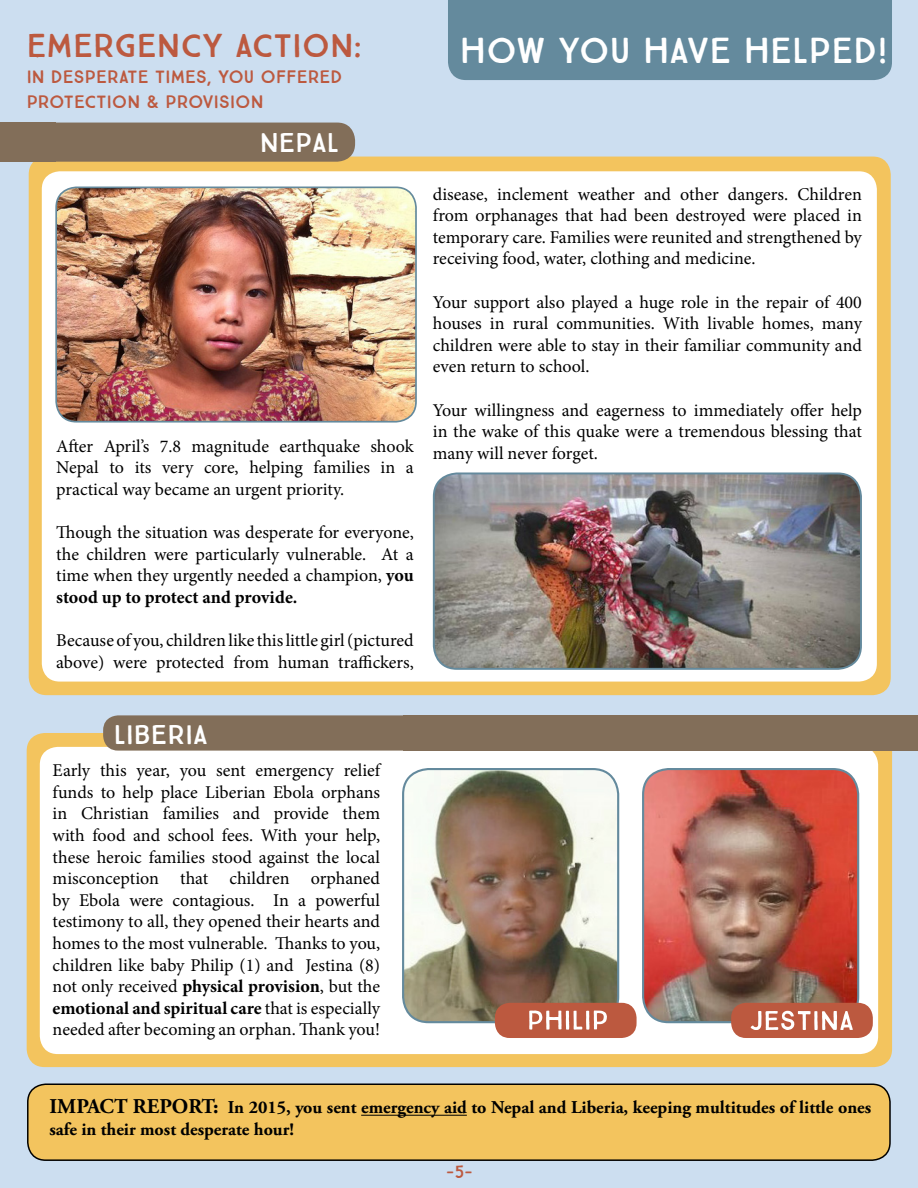
<style>
.page{position:relative;width:918px;height:1188px;background:#ccdef0}
.page>*{position:absolute;margin:0;border:0;box-sizing:border-box;transform-origin:0 0}
.t1{font:36px "True North";color:#fff}
.t2{font:33px "True North";color:#bc593f}
.t3{font:27px "True North";color:#fff}
.t4{font:18px/21.6px "Minion Pro";color:#000;text-align:justify}
.t5{font:700 18px/21.6px "Adobe Garamond Pro";color:#000}
.t6{font:18px/25.5px "True North";color:#bc593f}
.s1{font-weight:700}
.s2{font-size:21px}
</style>
<div class="page">
<div style="left:29px;top:157px;width:862px;height:538px;background:#f3c45e;border-radius:18px"></div>
<div style="left:27px;top:733px;width:865px;height:334px;background:#f3c45e;border-radius:18px"></div>
<div style="left:42px;top:171px;width:835px;height:511px;background:#fff;border-radius:18px"></div>
<div style="left:40px;top:747px;width:838px;height:307px;background:#fff;border-radius:18px"></div>
<div style="left:403px;top:715px;width:515px;height:36px;background:#826e59"></div>
<img style="left:56px;top:187px;width:360px;height:233px">
<div style="left:55px;top:187px;width:362px;height:236px;border:2px solid #648a9d;border-radius:20px"></div>
<img style="left:643px;top:769px;width:215px;height:253px">
<div style="left:642px;top:768px;width:217px;height:255px;border:2px solid #648a9d;border-radius:25px"></div>
<img style="left:403px;top:770px;width:215px;height:252px">
<div style="left:402px;top:768px;width:217px;height:255px;border:2px solid #648a9d;border-radius:25px"></div>
<div style="left:28px;top:1084px;width:862px;height:76px;background:#f3c45e;border-radius:18px"></div>
<div style="left:27px;top:1084px;width:864px;height:77px;border:2px solid #000;border-radius:18px"></div>
<div style="left:11px;top:123px;width:344px;height:39px;background:#826e59;border-radius:18px"></div>
<div style="left:103px;top:715px;width:344px;height:36px;background:#826e59;border-radius:15px"></div>
<hr style="left:361px;top:1115px;width:106px;height:1px;background:#000">
<img style="left:434px;top:475px;width:427px;height:194px">
<div style="left:433px;top:472px;width:429px;height:198px;border:2px solid #648a9d;border-radius:23px"></div>
<div style="left:0;top:123px;width:55px;height:39px;background:#826e59"></div>
<div style="left:448px;top:0;width:444px;height:80px;background:#648a9d"></div>
<div style="left:495px;top:1003px;width:142px;height:35px;background:#bc593f;border-radius:15px"></div>
<svg style="left:529px;top:1011px;width:78px;height:19px"></svg>
<div style="left:731px;top:1003px;width:142px;height:35px;background:#bc593f;border-radius:15px"></div>
<svg style="left:751px;top:1011px;width:102px;height:19px"></svg>
<h2 class="t2" style="left:27px;top:26px;width:337px">EMERGENCY ACTION:</h2>
<p class="t6" style="left:27px;top:64px;width:317px">IN DESPERATE TIMES, YOU OFFERED<br>PROTECTION &amp; PROVISION</p>
<h3 class="t3" style="left:260px;top:126px;width:81px">NEPAL</h3>
<p class="t4" style="left:56px;top:435px;width:359px">After April’s 7.8 magnitude earthquake shook Nepal to its very core, helping families in a practical way became an urgent priority.</p>
<p class="t4" style="left:56px;top:522px;width:359px">Though the situation was desperate for everyone, the children were particularly vulnerable. At a time when they urgently needed a champion, <span class="s1">you stood up to protect and provide.</span></p>
<p class="t4" style="left:56px;top:630px;width:359px">Because of you, children like this little girl (pictured above) were protected from human traffickers,</p>
<h1 class="t1" style="left:460px;top:29px;width:430px">HOW YOU HAVE HELPED!</h1>
<p class="t4" style="left:433px;top:183px;width:431px">disease, inclement weather and other dangers. Children from orphanages that had been destroyed were placed in temporary care. Families were reunited and strengthened by receiving food, water, clothing and medicine.</p>
<p class="t4" style="left:433px;top:291px;width:431px">Your support also played a huge role in the repair of 400 houses in rural communities. With livable homes, many children were able to stay in their familiar community and even return to school.</p>
<p class="t4" style="left:433px;top:399px;width:431px">Your willingness and eagerness to immediately offer help in the wake of this quake were a tremendous blessing that many will never forget.</p>
<h3 class="t3" style="left:114px;top:719px;width:95px">LIBERIA</h3>
<p class="t4" style="left:53px;top:760px;width:329px">Early this year, you sent emergency relief funds to help place Liberian Ebola orphans in Christian families and provide them with food and school fees. With your help, these heroic families stood against the local misconception that children orphaned by Ebola were contagious. In a powerful testimony to all, they opened their hearts and homes to the most vulnerable. Thanks to you, children like baby Philip (1) and Jestina (8) not only received <span class="s1">physical provision</span>, but the <span class="s1">emotional and spiritual care</span> that is especially needed after becoming an orphan. Thank you!</p>
<p class="t5" style="left:49px;top:1097px;width:823px"><span class="s2">IMPACT REPORT:</span> In 2015, you sent emergency aid to Nepal and Liberia, keeping multitudes of little ones safe in their most desperate hour!</p>
<p class="t6" style="left:446px;top:1159px;width:28px">-5-</p>
</div>
